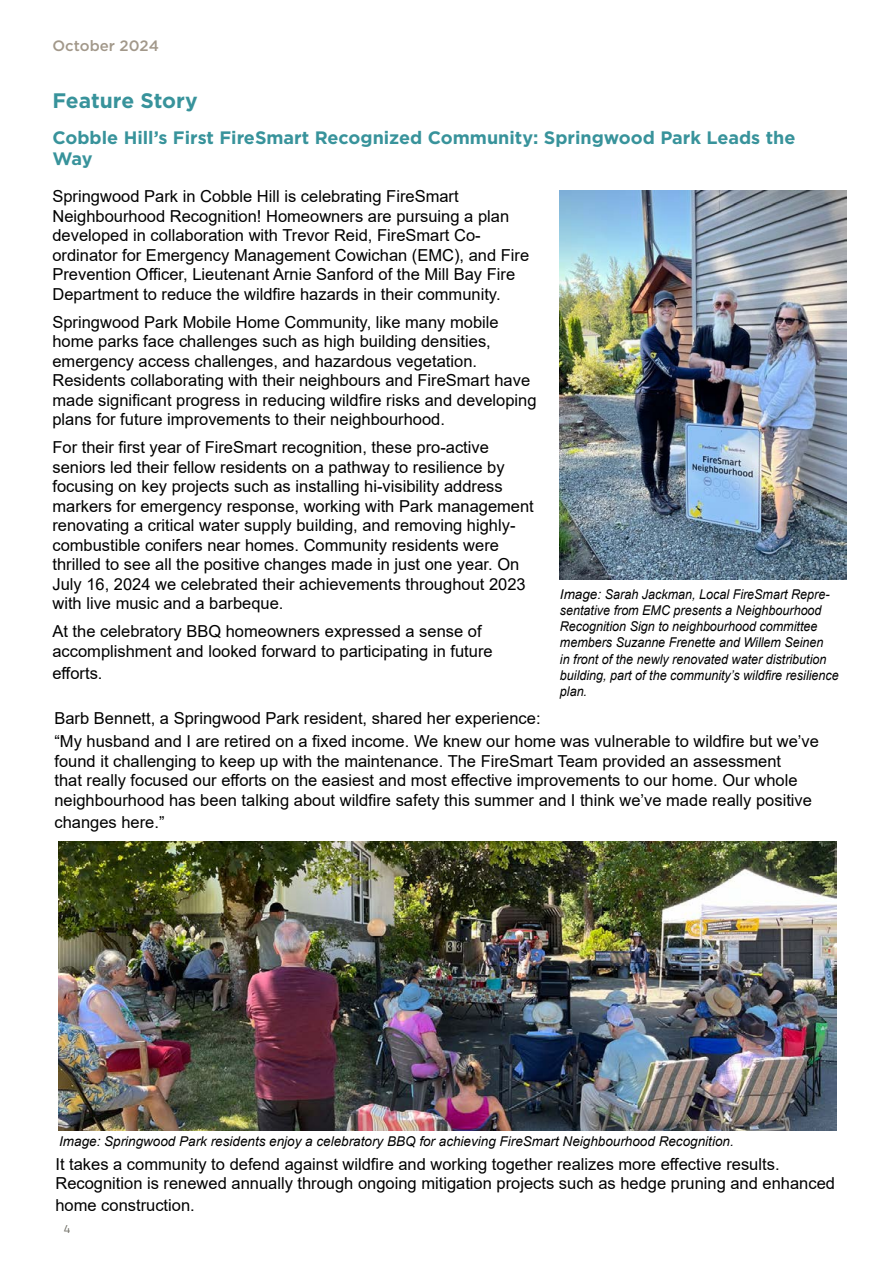
<style>
.page{position:relative;width:893px;height:1263px;background:#fff}
.page>*{position:absolute;margin:0;border:0;box-sizing:border-box;transform-origin:0 0}
.t1{font:700 21px "Gotham";color:#38939b}
.t2{font:700 18px/21px "Gotham";color:#38939b}
.t3{font:16.5px/19.5px "Arial";color:#000}
.t4{font:500 15px "Gotham";color:#a2988a}
.t5{font:italic 13.5px/16.2px "Arial";color:#000}
.t6{font:12px "Titillium Web";color:#727168}
</style>
<div class="page">
<img style="left:58px;top:842px;width:778px;height:288px">
<img style="left:560px;top:190px;width:286px;height:389px">
<p class="t4" style="left:52px;top:36px;width:108px">October 2024</p>
<p class="t1" style="left:52px;top:87px;width:147px">Feature Story</p>
<p class="t2" style="left:52px;top:127px;width:744px">Cobble Hill’s First FireSmart Recognized Community: Springwood Park Leads the<br>Way</p>
<p class="t3" style="left:52px;top:186px;width:478px">Springwood Park in Cobble Hill is celebrating FireSmart Neighbourhood Recognition! Homeowners are pursuing a plan developed in collaboration with Trevor Reid, FireSmart Co&shy;ordinator for Emergency Management Cowichan (EMC), and Fire Prevention Officer, Lieutenant Arnie Sanford of the Mill Bay Fire Department to reduce the wildfire hazards in their community.</p>
<p class="t3" style="left:52px;top:312px;width:486px">Springwood Park Mobile Home Community, like many mobile home parks face challenges such as high building densities, emergency access challenges, and hazardous vegetation.<br>Residents collaborating with their neighbours and FireSmart have made significant progress in reducing wildfire risks and developing plans for future improvements to their neighbourhood.</p>
<p class="t3" style="left:52px;top:437px;width:483px">For their first year of FireSmart recognition, these pro-active seniors led their fellow residents on a pathway to resilience by focusing on key projects such as installing hi-visibility address markers for emergency response, working with Park management renovating a critical water supply building, and removing highly&shy;combustible conifers near homes. Community residents were thrilled to see all the positive changes made in just one year. On July 16, 2024 we celebrated their achievements throughout 2023 with live music and a barbeque.</p>
<p class="t3" style="left:52px;top:621px;width:442px">At the celebratory BBQ homeowners expressed a sense of accomplishment and looked forward to participating in future</p>
<p class="t3" style="left:52px;top:663px;width:52px">efforts.</p>
<p class="t3" style="left:54px;top:706px;width:766px;line-height:23.7px">Barb Bennett, a Springwood Park resident, shared her experience:<br>“My husband and I are retired on a fixed income. We knew our home was vulnerable to wildfire but we’ve</p>
<p class="t3" style="left:54px;top:751px;width:759px">found it challenging to keep up with the maintenance. The FireSmart Team provided an assessment that really focused our efforts on the easiest and most effective improvements to our home. Our whole neighbourhood has been talking about wildfire safety this summer and I think we’ve made really positive</p>
<p class="t3" style="left:54px;top:813px;width:112px">changes here.”</p>
<p class="t5" style="left:560px;top:586px;width:280px">Image: Sarah Jackman, Local FireSmart Repre&shy;sentative from EMC presents a Neighbourhood Recognition Sign to neighbourhood committee members Suzanne Frenette and Willem Seinen<br>in front of the newly renovated water distribution building, part of the community’s wildfire resilience plan.</p>
<p class="t5" style="left:59px;top:1133px;width:676px">Image: Springwood Park residents enjoy a celebratory BBQ for achieving FireSmart Neighbourhood Recognition.</p>
<p class="t3" style="left:55px;top:1154px;width:781px">It takes a community to defend against wildfire and working together realizes more effective results.<br>Recognition is renewed annually through ongoing mitigation projects such as hedge pruning and enhanced</p>
<p class="t3" style="left:55px;top:1195px;width:141px">home construction.</p>
<p class="t6" style="left:64px;top:1220px;width:8px">4</p>
</div>
